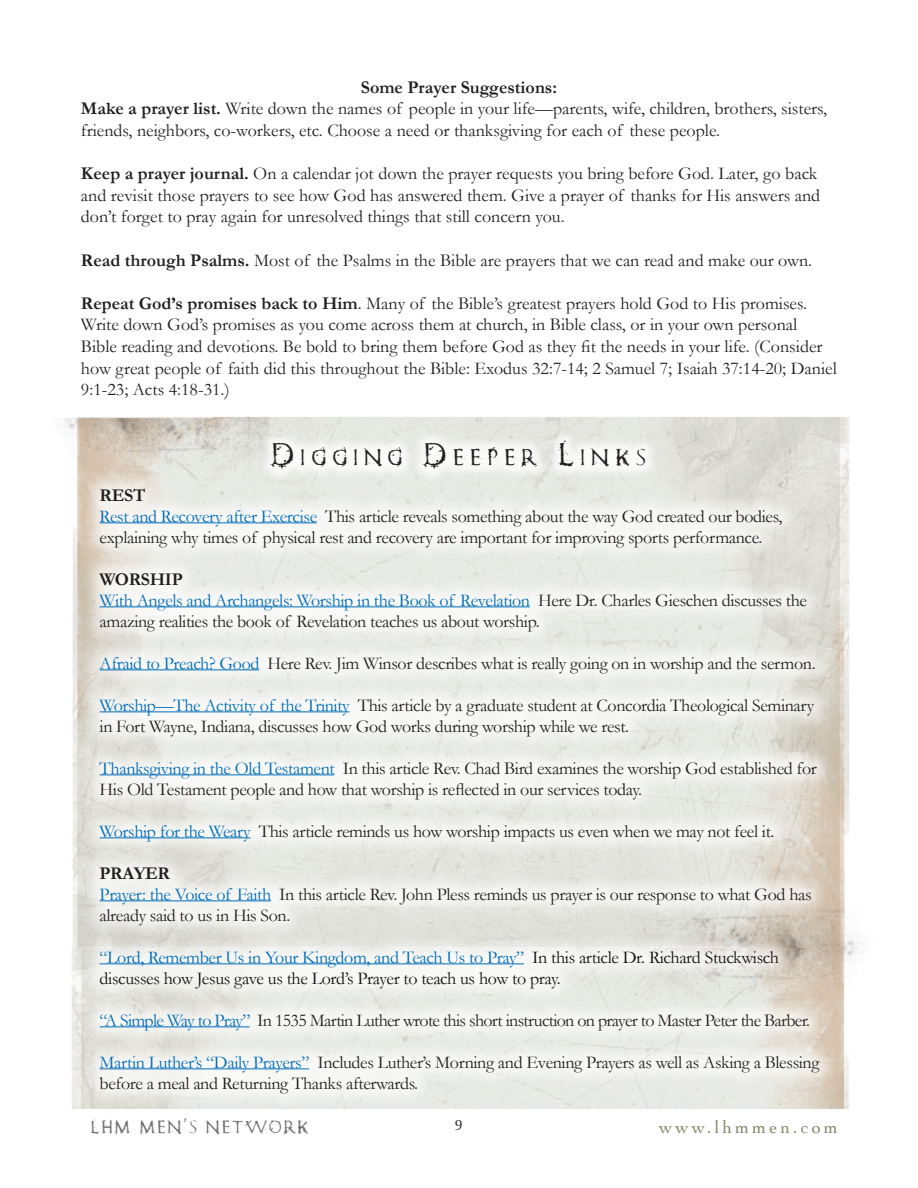
<style>
.page{position:relative;width:918px;height:1188px;background:#fff}
.page>*{position:absolute;margin:0;border:0;box-sizing:border-box;transform-origin:0 0}
.t1{font:23.1px "Romanum Est";letter-spacing:.285em;color:#231f20}
.t2{font:18px/21px "Garamond";letter-spacing:-.02em;color:#231f20}
.t3{font:18px/21.6px "Garamond";color:#231f20}
.t4{font:18px/21px "Garamond";letter-spacing:-.02em;color:#131212}
.t5{font:18px "Garamond";letter-spacing:-.04em;color:#231f20}
.t6{font:18px "Romanum Est";letter-spacing:.12em;color:#6c6d70}
.t7{font:18px "Cochin";letter-spacing:.17em;color:#7e8866}
.t8{font:15px "Cochin";color:#231f20}
.s1{font-weight:700}
.s2{font-size:33px}
.s3{color:#006cb7}
.s4{font-family:"Trajan Pro"}
</style>
<div class="page">
<img style="left:71px;top:948px;width:786px;height:160px">
<img style="left:60px;top:417px;width:799px;height:531px">
<div style="left:258px;top:428px;width:400px;height:56px;background:#fff;opacity:.83"></div>
<div style="left:81px;top:470px;width:757px;height:642px;background:#fff;opacity:.75"></div>
<hr style="left:100px;top:522px;width:217px;height:1px;background:#006cb7">
<hr style="left:100px;top:606px;width:430px;height:1px;background:#006cb7">
<hr style="left:100px;top:669px;width:159px;height:1px;background:#006cb7">
<hr style="left:100px;top:711px;width:249px;height:1px;background:#006cb7">
<hr style="left:100px;top:774px;width:234px;height:1px;background:#006cb7">
<hr style="left:100px;top:837px;width:150px;height:1px;background:#006cb7">
<hr style="left:100px;top:900px;width:171px;height:1px;background:#006cb7">
<hr style="left:100px;top:963px;width:424px;height:1px;background:#006cb7">
<hr style="left:100px;top:1026px;width:150px;height:1px;background:#006cb7">
<hr style="left:100px;top:1068px;width:209px;height:1px;background:#006cb7">
<p class="t3" style="left:81px;top:76px;width:748px;text-indent:280px"><span class="s1">Some Prayer Suggestions:<br>Make a prayer list.</span> Write down the names of people in your life—parents, wife, children, brothers, sisters, friends, neighbors, co-workers, etc. Choose a need or thanksgiving for each of these people.</p>
<p class="t3" style="left:81px;top:163px;width:741px"><span class="s1">Keep a prayer journal.</span> On a calendar jot down the prayer requests you bring before God. Later, go back and revisit those prayers to see how God has answered them. Give a prayer of thanks for His answers and don’t forget to pray again for unresolved things that still concern you.</p>
<p class="t3" style="left:81px;top:249px;width:733px"><span class="s1">Read through Psalms.</span> Most of the Psalms in the Bible are prayers that we can read and make our own.</p>
<p class="t3" style="left:81px;top:292px;width:757px"><span class="s1">Repeat God’s promises back to Him</span>. Many of the Bible’s greatest prayers hold God to His promises.<br>Write down God’s promises as you come across them at church, in Bible class, or in your own personal Bible reading and devotions. Be bold to bring them before God as they fit the needs in your life. (Consider how great people of faith did this throughout the Bible: Exodus 32:7-14; 2 Samuel 7; Isaiah 37:14-20; Daniel 9:1-23; Acts 4:18-31.)</p>
<p class="t1" style="left:272px;top:446px;width:375px"><span class="s2">D</span>igging <span class="s2">D</span>eeper <span class="s2">L</span>inks</p>
<p class="t2" style="left:100px;top:484px;width:684px"><span class="s1">REST<br></span><span class="s3">Rest and Recovery after Exercise</span> This article reveals something about the way God created our bodies, explaining why times of physical rest and recovery are important for improving sports performance.</p>
<p class="t2" style="left:100px;top:568px;width:709px"><span class="s1">WORSHIP<br></span><span class="s3">With Angels and Archangels: Worship in the Book of Revelation</span> Here Dr. Charles Gieschen discusses the amazing realities the book of Revelation teaches us about worship.</p>
<p class="t2" style="left:100px;top:652px;width:718px"><span class="s3">Afraid to Preach? Good</span> Here Rev. Jim Winsor describes what is really going on in worship and the sermon.</p>
<p class="t2" style="left:100px;top:694px;width:716px"><span class="s3">Worship—The Activity of the Trinity</span> This article by a graduate student at Concordia Theological Seminary in Fort Wayne, Indiana, discusses how God works during worship while we rest.</p>
<p class="t2" style="left:100px;top:757px;width:719px"><span class="s3">Thanksgiving in the Old Testament</span> In this article Rev. Chad Bird examines the worship God established for<br>His Old Testament people and how that worship is reflected in our services today.</p>
<p class="t2" style="left:100px;top:820px;width:676px"><span class="s3">Worship for the Weary</span> This article reminds us how worship impacts us even when we may not feel it.</p>
<p class="t2" style="left:100px;top:862px;width:714px"><span class="s1">PRAYER<br></span><span class="s3">Prayer: the Voice of Faith</span> In this article Rev. John Pless reminds us prayer is our response to what God has already said to us in His Son.</p>
<p class="t4" style="left:100px;top:946px;width:681px"><span class="s3">“Lord, Remember Us in Your Kingdom, and Teach Us to Pray”</span> In this article Dr. Richard Stuckwisch discusses how Jesus gave us the Lord’s Prayer to teach us how to pray.</p>
<p class="t5" style="left:100px;top:1009px;width:712px"><span class="s3">“A Simple Way to Pray”</span> In 1535 Martin Luther wrote this short instruction on prayer to Master Peter the Barber.</p>
<p class="t2" style="left:100px;top:1051px;width:721px;line-height:21.6px"><span class="s3">Martin Luther’s “Daily Prayers”</span> Includes Luther’s Morning and Evening Prayers as well as Asking a Blessing before a meal and Returning Thanks afterwards.</p>
<p class="t6" style="left:91px;top:1118px;width:219px">LHM MEN<span class="s4">’</span>S NETWORK</p>
<p class="t7" style="left:659px;top:1117px;width:180px">www.lhmmen.com</p>
<p class="t8" style="left:455px;top:1117px;width:9px">9</p>
</div>
